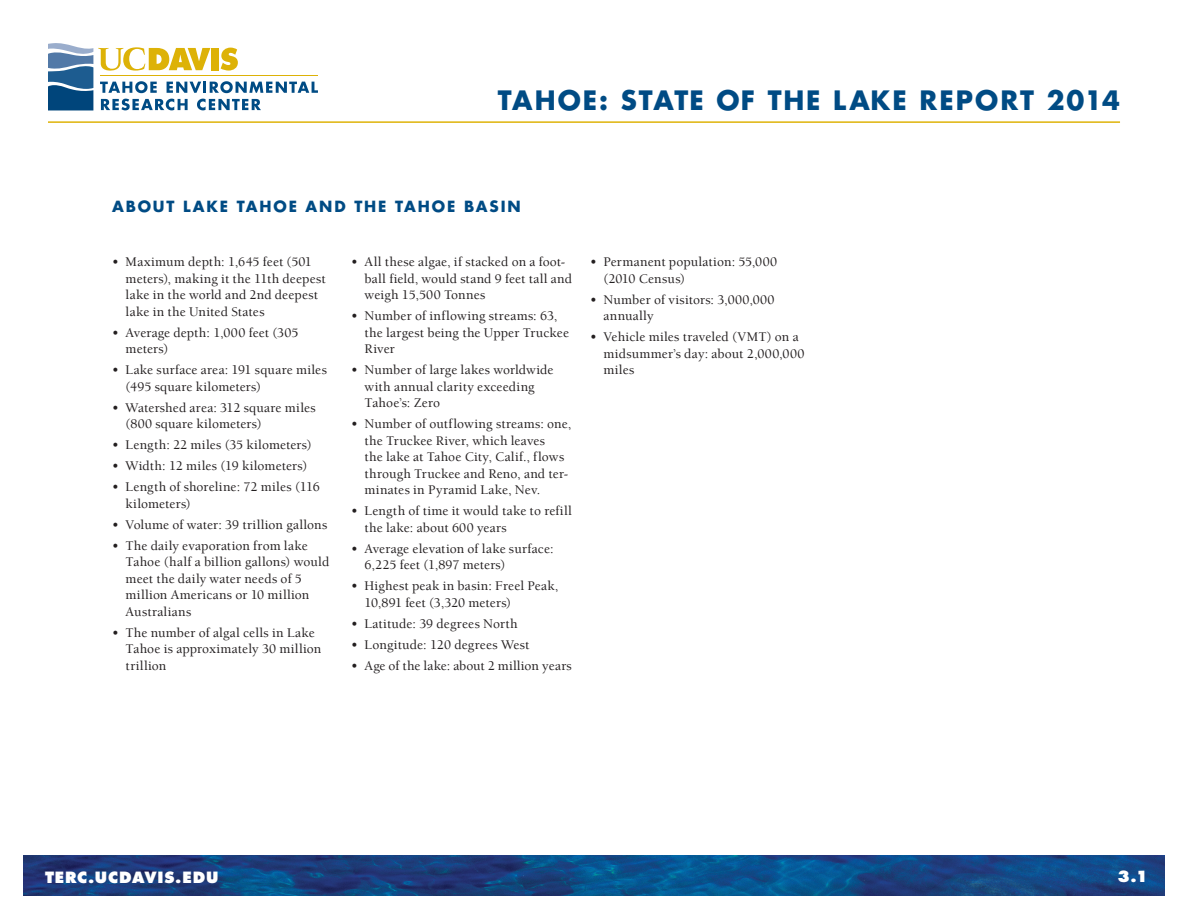
<style>
.page{position:relative;width:1188px;height:918px;background:#fff}
.page>*{position:absolute;margin:0;border:0;box-sizing:border-box;transform-origin:0 0}
.t1{font:700 26.1px "Futura UC Davis";letter-spacing:.07em;color:#004b84}
._01_Category{font:700 15.15px "Futura UC Davis";letter-spacing:.125em;color:#004b84}
.t2{font:800 15.15px "Futura UC Davis";letter-spacing:.05em;color:#fff}
._05_Text2_Bullet{font:500 13.5px/16.5px "Berkeley UC Davis";letter-spacing:.01em;color:#231f20}
</style>
<div class="page">
<img style="left:23px;top:856px;width:1142px;height:40px">
<hr style="left:48px;top:121px;width:1072px;height:2px;background:#deb308">
<svg style="left:48px;top:43px;width:270px;height:67px"></svg>
<p class="t1" style="left:498px;top:83px;width:624px">TAHOE: STATE OF THE LAKE REPORT 2014</p>
<p class="_01_Category" style="left:112px;top:196px;width:410px">ABOUT LAKE TAHOE AND THE TAHOE BASIN</p>
<p class="_05_Text2_Bullet" style="left:126px;top:253px;width:202px;text-indent:-14px">• Maximum depth: 1,645 feet (501 meters), making it the 11th deepest lake in the world and 2nd deepest lake in the United States</p>
<p class="_05_Text2_Bullet" style="left:126px;top:324px;width:174px;text-indent:-14px">• Average depth: 1,000 feet (305 meters)</p>
<p class="_05_Text2_Bullet" style="left:126px;top:361px;width:203px;text-indent:-14px">• Lake surface area: 191 square miles (495 square kilometers)</p>
<p class="_05_Text2_Bullet" style="left:126px;top:399px;width:192px;text-indent:-14px">• Watershed area: 312 square miles (800 square kilometers)</p>
<p class="_05_Text2_Bullet" style="left:112px;top:436px;width:201px">• Length: 22 miles (35 kilometers)</p>
<p class="_05_Text2_Bullet" style="left:112px;top:457px;width:197px">• Width: 12 miles (19 kilometers)</p>
<p class="_05_Text2_Bullet" style="left:126px;top:478px;width:196px;text-indent:-14px">• Length of shoreline: 72 miles (116 kilometers)</p>
<p class="_05_Text2_Bullet" style="left:112px;top:516px;width:217px">• Volume of water: 39 trillion gallons</p>
<p class="_05_Text2_Bullet" style="left:126px;top:537px;width:205px;text-indent:-14px">• The daily evaporation from lake<br>Tahoe (half a billion gallons) would meet the daily water needs of 5 million Americans or 10 million<br>Australians</p>
<p class="_05_Text2_Bullet" style="left:126px;top:624px;width:197px;text-indent:-14px">• The number of algal cells in Lake<br>Tahoe is approximately 30 million trillion</p>
<p class="_05_Text2_Bullet" style="left:365px;top:253px;width:209px;text-indent:-14px">• All these algae, if stacked on a foot&shy;ball field, would stand 9 feet tall and weigh 15,500 Tonnes</p>
<p class="_05_Text2_Bullet" style="left:365px;top:307px;width:206px;text-indent:-14px">• Number of inflowing streams: 63, the largest being the Upper Truckee<br>River</p>
<p class="_05_Text2_Bullet" style="left:365px;top:361px;width:191px;text-indent:-14px">• Number of large lakes worldwide with annual clarity exceeding<br>Tahoe’s: Zero</p>
<p class="_05_Text2_Bullet" style="left:365px;top:415px;width:208px;text-indent:-14px">• Number of outflowing streams: one, the Truckee River, which leaves<br>the lake at Tahoe City, Calif., flows through Truckee and Reno, and ter&shy;minates in Pyramid Lake, Nev.</p>
<p class="_05_Text2_Bullet" style="left:365px;top:502px;width:209px;text-indent:-14px">• Length of time it would take to refill the lake: about 600 years</p>
<p class="_05_Text2_Bullet" style="left:365px;top:540px;width:190px;text-indent:-14px">• Average elevation of lake surface:<br>6,225 feet (1,897 meters)</p>
<p class="_05_Text2_Bullet" style="left:365px;top:577px;width:195px;text-indent:-14px">• Highest peak in basin: Freel Peak,<br>10,891 feet (3,320 meters)</p>
<p class="_05_Text2_Bullet" style="left:351px;top:615px;width:168px">• Latitude: 39 degrees North</p>
<p class="_05_Text2_Bullet" style="left:351px;top:636px;width:180px">• Longitude: 120 degrees West</p>
<p class="_05_Text2_Bullet" style="left:351px;top:657px;width:222px">• Age of the lake: about 2 million years</p>
<p class="_05_Text2_Bullet" style="left:604px;top:253px;width:175px;text-indent:-14px">• Permanent population: 55,000 (2010 Census)</p>
<p class="_05_Text2_Bullet" style="left:604px;top:291px;width:173px;text-indent:-14px">• Number of visitors: 3,000,000 annually</p>
<p class="_05_Text2_Bullet" style="left:604px;top:328px;width:202px;text-indent:-14px">• Vehicle miles traveled (VMT) on a midsummer’s day: about 2,000,000 miles</p>
<p class="t2" style="left:45px;top:867px;width:175px">TERC.UCDAVIS.EDU</p>
<p class="t2" style="left:1117px;top:867px;width:32px">3.1</p>
<p class="t2" style="left:1136px;top:867px;width:14px">3</p>
</div>
